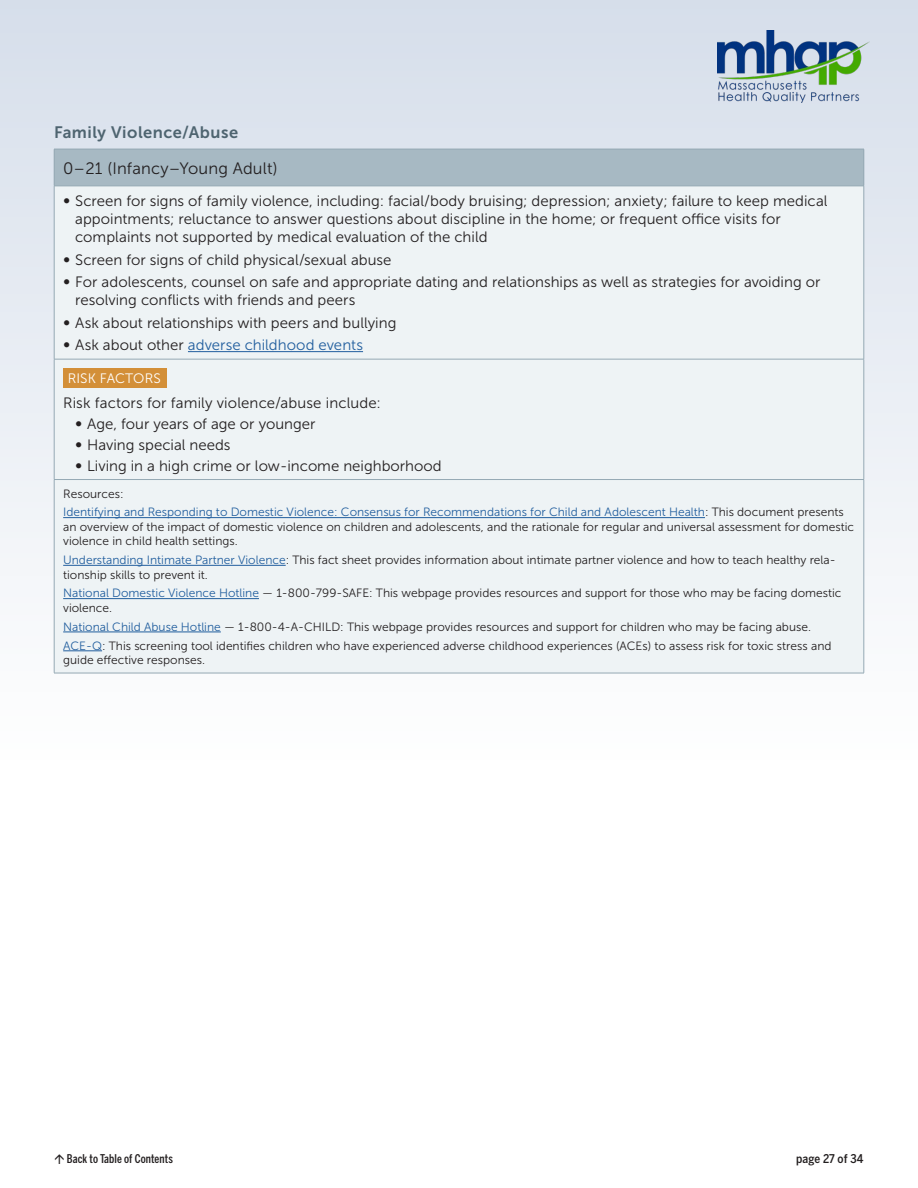
<style>
.page{position:relative;width:918px;height:1188px;background:#fff}
.page>*{position:absolute;margin:0;border:0;box-sizing:border-box;transform-origin:0 0}
.t1{font:16.5px "Museo Sans 300";letter-spacing:.01em;color:#231f20}
.t2{font:16.5px "Museo Sans 700";letter-spacing:.03em;color:#4e6470}
.t3{font:15px/18px "Museo Sans 300";color:#231f20}
.t4{font:15px "Museo Sans 300";letter-spacing:.005em;color:#215e9e}
.t5{font:13.65px "Museo Sans 300";letter-spacing:.01em;color:#fff}
.t6{font:12px/14.4px "Museo Sans 300";color:#231f20}
.t7{font:12px/18.9px "Museo Sans 300";color:#215e9e}
.t8{font:500 12px "Benton Sans Comp";letter-spacing:.01em;color:#231f20}
.t9{font:500 12px "Benton Sans Cond";color:#231f20}
.s1{font-size:18px}
.s2{font-size:18px;color:#231f20}
.s3{color:#231f20}
.s4{color:#215e9e}
</style>
<div class="page">
<div style="left:0;top:0;width:918px;height:825px;background:linear-gradient(to bottom,#d6deea,#fff)"></div>
<img style="left:718px;top:30px;width:151px;height:72px">
<div style="left:54px;top:149px;width:810px;height:37px;background:#a7b9c3"></div>
<div style="left:55px;top:187px;width:809px;height:486px;background:#eef3f5"></div>
<hr style="left:54px;top:673px;width:810px;height:1px;background:#95a9b4">
<hr style="left:54px;top:186px;width:810px;height:1px;background:#95a9b4">
<hr style="left:54px;top:186px;width:1px;height:173px;background:#95a9b4">
<hr style="left:54px;top:359px;width:810px;height:1px;background:#95a9b4">
<hr style="left:54px;top:359px;width:1px;height:120px;background:#95a9b4">
<hr style="left:864px;top:359px;width:1px;height:120px;background:#95a9b4">
<hr style="left:54px;top:479px;width:810px;height:1px;background:#95a9b4">
<hr style="left:54px;top:480px;width:1px;height:193px;background:#95a9b4">
<hr style="left:864px;top:149px;width:1px;height:37px;background:#95a9b4">
<hr style="left:864px;top:186px;width:1px;height:173px;background:#95a9b4">
<hr style="left:864px;top:480px;width:1px;height:193px;background:#95a9b4">
<hr style="left:54px;top:149px;width:810px;height:1px;background:#95a9b4">
<hr style="left:54px;top:149px;width:1px;height:37px;background:#95a9b4">
<hr style="left:188px;top:351px;width:175px;height:1px;background:#215e9e">
<div style="left:63px;top:368px;width:103px;height:19px;background:#d38f38"></div>
<hr style="left:63px;top:517px;width:642px;height:1px;background:#215e9e">
<hr style="left:63px;top:565px;width:223px;height:1px;background:#215e9e">
<hr style="left:63px;top:598px;width:196px;height:1px;background:#215e9e">
<hr style="left:63px;top:632px;width:158px;height:1px;background:#215e9e">
<hr style="left:63px;top:651px;width:39px;height:1px;background:#215e9e">
<h1 class="t2" style="left:54px;top:123px;width:186px">Family Violence/Abuse</h1>
<h1 class="t1" style="left:63px;top:159px;width:216px">0–21 (Infancy–Young Adult)</h1>
<p class="t3" style="left:75px;top:192px;width:754px;text-indent:-12px"><span class="s1">•</span> Screen for signs of family violence, including: facial/body bruising; depression; anxiety; failure to keep medical appointments; reluctance to answer questions about discipline in the home; or frequent office visits for complaints not supported by medical evaluation of the child</p>
<p class="t3" style="left:63px;top:251px;width:330px"><span class="s1">•</span> Screen for signs of child physical/sexual abuse</p>
<p class="t3" style="left:75px;top:273px;width:747px;text-indent:-12px"><span class="s1">•</span> For adolescents, counsel on safe and appropriate dating and relationships as well as strategies for avoiding or resolving conflicts with friends and peers</p>
<p class="t3" style="left:63px;top:314px;width:335px"><span class="s1">•</span> Ask about relationships with peers and bullying</p>
<p class="t4" style="left:63px;top:337px;width:301px"><span class="s2">•</span> <span class="s3">Ask about other</span> adverse childhood events</p>
<p class="t5" style="left:68px;top:371px;width:95px">RISK FACTORS</p>
<p class="t3" style="left:63px;top:393px;width:319px">Risk factors for family violence/abuse include:</p>
<p class="t3" style="left:75px;top:414px;width:242px"><span class="s1">•</span> Age, four years of age or younger</p>
<p class="t3" style="left:75px;top:435px;width:157px"><span class="s1">•</span> Having special needs</p>
<p class="t3" style="left:75px;top:456px;width:368px"><span class="s1">•</span> Living in a high crime or low-income neighborhood</p>
<p class="t7" style="left:63px;top:484px;width:782px"><span class="s3">Resources:<br></span>Identifying and Responding to Domestic Violence: Consensus for Recommendations for Child and Adolescent Health<span class="s3">: This document presents</span></p>
<p class="t6" style="left:63px;top:520px;width:792px">an overview of the impact of domestic violence on children and adolescents, and the rationale for regular and universal assessment for domestic violence in child health settings.</p>
<p class="t6" style="left:63px;top:553px;width:774px"><span class="s4">Understanding Intimate Partner Violence</span>: This fact sheet provides information about intimate partner violence and how to teach healthy rela&shy;tionship skills to prevent it.</p>
<p class="t6" style="left:63px;top:586px;width:780px"><span class="s4">National Domestic Violence Hotline</span> — 1-800-799-SAFE: This webpage provides resources and support for those who may be facing domestic violence.</p>
<p class="t6" style="left:63px;top:617px;width:770px;line-height:18.9px"><span class="s4">National Child Abuse Hotline</span> — 1-800-4-A-CHILD: This webpage provides resources and support for children who may be facing abuse.<br><span class="s4">ACE-Q</span>: This screening tool identifies children who have experienced adverse childhood experiences (ACEs) to assess risk for toxic stress and</p>
<p class="t6" style="left:63px;top:653px;width:143px">guide effective responses.</p>
<p class="t8" style="left:67px;top:1152px;width:107px">Back to Table of Contents</p>
<p class="t9" style="left:796px;top:1152px;width:69px">page 27 of 34</p>
</div>
